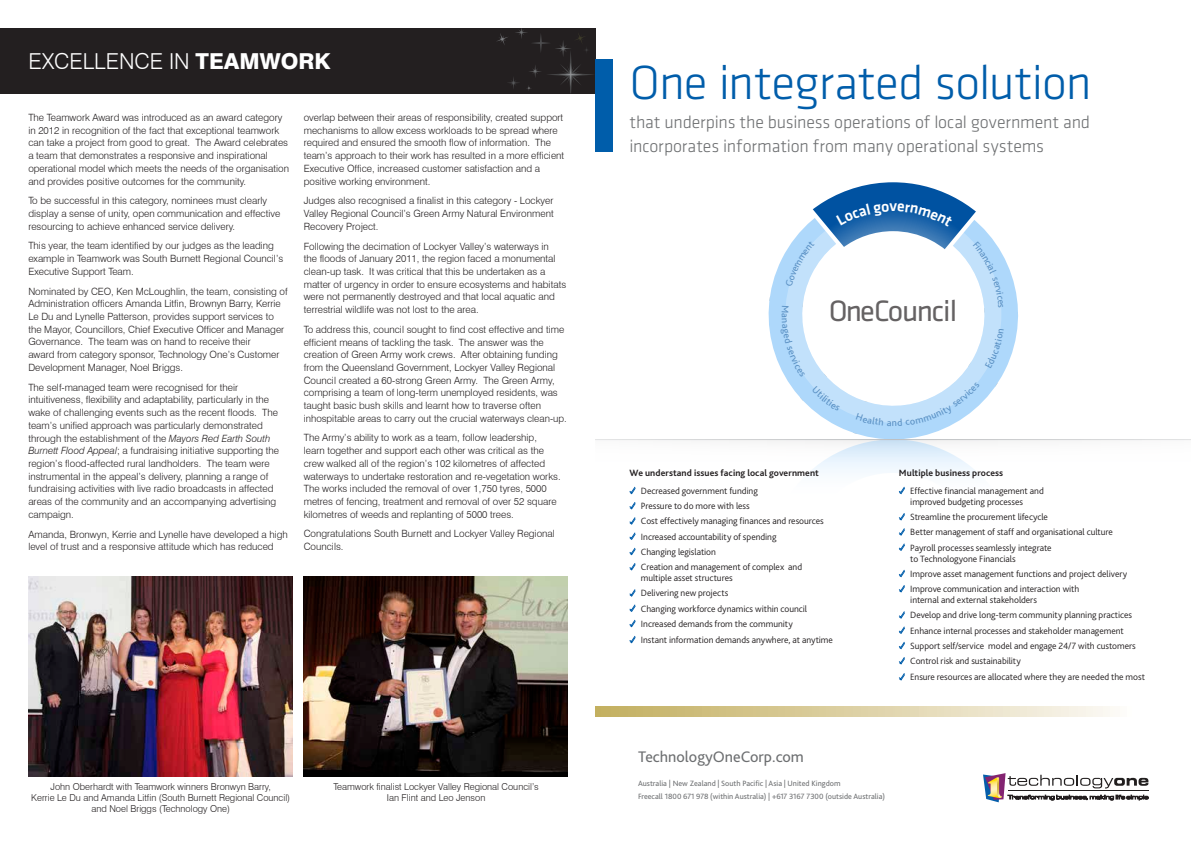
<style>
.page{position:relative;width:1191px;height:842px;background:#fff}
.page>*{position:absolute;margin:0;border:0;box-sizing:border-box;transform-origin:0 0}
.t1{font:300 49.7px "Klavika";letter-spacing:-.02em;color:#005daa}
.t2{font:30.6px "Klavika";letter-spacing:-.045em;color:#656263}
.t3{font:300 22px "Swiss 721 BT";color:#fff}
.t4{font:300 18px/24px "Klavika";letter-spacing:-.01em;color:#6d6f71}
.t5{font:16px "Bliss 2";color:#6d6f71}
.t6{font:500 15.9px "Klavika";color:#fff}
.t7{font:300 10px/12.7px "Swiss 721 BT";color:#231f20}
.t8{font:300 9.5px/15.3px "Bliss 2";letter-spacing:-.005em;color:#231f20}
.t9{font:300 9.5px/11px "Swiss 721 BT";color:#231f20;text-align:center}
.t10{font:700 9.5px "Bliss 2";letter-spacing:.01em;color:#231f20}
.t11{font:8px/13.9px "Bliss 2";color:#6d6f71}
.s1{font-weight:800}
.s2{font-style:italic}
</style>
<div class="page">
<div style="left:0;top:29px;width:595px;height:65px;background:#231f20"></div>
<svg style="left:496px;top:28px;width:99px;height:65px"></svg>
<svg style="left:595px;top:706px;width:518px;height:11px"></svg>
<div style="left:595px;top:60px;width:17px;height:92px;background:#005daa"></div>
<hr style="left:595px;top:439px;width:596px;height:1px;background:#bcbec0">
<svg style="left:629px;top:486px;width:7px;height:8px"></svg>
<svg style="left:629px;top:502px;width:7px;height:7px"></svg>
<svg style="left:629px;top:517px;width:7px;height:8px"></svg>
<svg style="left:629px;top:532px;width:7px;height:8px"></svg>
<svg style="left:629px;top:547px;width:7px;height:8px"></svg>
<svg style="left:629px;top:563px;width:7px;height:7px"></svg>
<svg style="left:629px;top:589px;width:7px;height:8px"></svg>
<svg style="left:629px;top:604px;width:7px;height:8px"></svg>
<svg style="left:629px;top:619px;width:7px;height:8px"></svg>
<svg style="left:629px;top:635px;width:7px;height:8px"></svg>
<svg style="left:898px;top:513px;width:7px;height:7px"></svg>
<svg style="left:899px;top:528px;width:6px;height:8px"></svg>
<svg style="left:898px;top:543px;width:7px;height:8px"></svg>
<svg style="left:898px;top:569px;width:7px;height:8px"></svg>
<svg style="left:898px;top:585px;width:7px;height:7px"></svg>
<svg style="left:898px;top:611px;width:7px;height:8px"></svg>
<svg style="left:898px;top:626px;width:7px;height:8px"></svg>
<svg style="left:898px;top:641px;width:7px;height:8px"></svg>
<svg style="left:898px;top:657px;width:7px;height:8px"></svg>
<svg style="left:899px;top:673px;width:6px;height:8px"></svg>
<svg style="left:983px;top:773px;width:165px;height:29px"></svg>
<img style="left:28px;top:577px;width:264px;height:199px">
<img style="left:304px;top:577px;width:263px;height:199px">
<svg style="left:760px;top:182px;width:267px;height:313px"></svg>
<h3 class="t3" style="left:28px;top:48px;width:304px">EXCELLENCE IN <span class="s1">TEAMWORK</span></h3>
<p class="t7" style="left:28px;top:111px;width:262px">The Teamwork Award was introduced as an award category in 2012 in recognition of the fact that exceptional teamwork can take a project from good to great. The Award celebrates a team that demonstrates a responsive and inspirational operational model which meets the needs of the organisation and provides positive outcomes for the community.</p>
<p class="t7" style="left:28px;top:194px;width:253px">To be successful in this category, nominees must clearly display a sense of unity, open communication and effective resourcing to achieve enhanced service delivery.</p>
<p class="t7" style="left:28px;top:239px;width:256px">This year, the team identified by our judges as the leading example in Teamwork was South Burnett Regional Council’s<br>Executive Support Team.</p>
<p class="t7" style="left:28px;top:285px;width:261px">Nominated by CEO, Ken McLoughlin, the team, consisting of Administration officers Amanda Litfin, Brownyn Barry, Kerrie Le Du and Lynelle Patterson, provides support services to the Mayor, Councillors, Chief Executive Officer and Manager Governance. The team was on hand to receive their<br>award from category sponsor, Technology One’s Customer Development Manager, Noel Briggs.</p>
<p class="t7" style="left:28px;top:381px;width:252px">The self-managed team were recognised for their intuitiveness, flexibility and adaptability, particularly in the wake of challenging events such as the recent floods. The team’s unified approach was particularly demonstrated through the establishment of the <span class="s2">Mayors Red Earth South Burnett Flood Appeal</span>; a fundraising initiative supporting the region’s flood-affected rural landholders. The team were instrumental in the appeal’s delivery, planning a range of fundraising activities with live radio broadcasts in affected areas of the community and an accompanying advertising campaign.</p>
<p class="t7" style="left:28px;top:527px;width:261px">Amanda, Bronwyn, Kerrie and Lynelle have developed a high level of trust and a responsive attitude which has reduced</p>
<p class="t7" style="left:304px;top:111px;width:262px">overlap between their areas of responsibility, created support mechanisms to allow excess workloads to be spread where required and ensured the smooth flow of information. The team’s approach to their work has resulted in a more efficient Executive Office, increased customer satisfaction and a positive working environment.</p>
<p class="t7" style="left:304px;top:194px;width:251px;text-align:justify">Judges also recognised a finalist in this category - Lockyer Valley Regional Council’s Green Army Natural Environment Recovery Project.</p>
<p class="t7" style="left:304px;top:239px;width:264px">Following the decimation of Lockyer Valley’s waterways in<br>the floods of January 2011, the region faced a monumental clean-up task. It was critical that this be undertaken as a matter of urgency in order to ensure ecosystems and habitats were not permanently destroyed and that local aquatic and terrestrial wildlife was not lost to the area.</p>
<p class="t7" style="left:304px;top:323px;width:264px">To address this, council sought to find cost effective and time efficient means of tackling the task. The answer was the creation of Green Army work crews. After obtaining funding from the Queensland Government, Lockyer Valley Regional Council created a 60-strong Green Army. The Green Army, comprising a team of long-term unemployed residents, was taught basic bush skills and learnt how to traverse often inhospitable areas to carry out the crucial waterways clean-up.</p>
<p class="t7" style="left:304px;top:431px;width:258px">The Army’s ability to work as a team, follow leadership,<br>learn together and support each other was critical as the crew walked all of the region’s 102 kilometres of affected waterways to undertake restoration and re-vegetation works.<br>The works included the removal of over 1,750 tyres, 5000 metres of fencing, treatment and removal of over 52 square kilometres of weeds and replanting of 5000 trees.</p>
<p class="t7" style="left:304px;top:527px;width:253px">Congratulations South Burnett and Lockyer Valley Regional<br>Councils.</p>
<p class="t9" style="left:31px;top:781px;width:260px">John Oberhardt with Teamwork winners Bronwyn Barry,<br>Kerrie Le Du and Amanda Litfin (South Burnett Regional Council) and Noel Briggs (Technology One)</p>
<p class="t9" style="left:333px;top:781px;width:207px">Teamwork finalist Lockyer Valley Regional Council’s<br>Ian Flint and Leo Jenson</p>
<h1 class="t1" style="left:629px;top:52px;width:463px">One integrated solution</h1>
<h3 class="t4" style="left:629px;top:110px;width:462px">that underpins the business operations of local government and incorporates information from many operational systems</h3>
<h3 class="t6" style="left:889px;top:195px;width:9px">v</h3>
<h2 class="t2" style="left:828px;top:291px;width:130px">OneCouncil</h2>
<p class="t10" style="left:629px;top:467px;width:191px">We understand issues facing local government</p>
<p class="t8" style="left:641px;top:483px;width:184px">Decreased government funding<br>Pressure to do more with less<br>Cost effectively managing finances and resources Increased accountability of spending<br>Changing legislation<br>Creation and management of complex and</p>
<p class="t8" style="left:641px;top:570px;width:194px">multiple asset structures<br>Delivering new projects<br>Changing workforce dynamics within council Increased demands from the community<br>Instant information demands anywhere, at anytime</p>
<p class="t10" style="left:899px;top:467px;width:106px">Multiple business process</p>
<p class="t8" style="left:910px;top:485px;width:135px;line-height:11px">Effective financial management and improved budgeting processes</p>
<p class="t8" style="left:910px;top:509px;width:204px">Streamline the procurement lifecycle<br>Better management of staff and organisational culture<br>Payroll processes seamlessly integrate</p>
<p class="t8" style="left:910px;top:551px;width:218px">to Technologyone Financials<br>Improve asset management functions and project delivery<br>Improve communication and interaction with</p>
<p class="t8" style="left:910px;top:592px;width:236px">internal and external stakeholders<br>Develop and drive long-term community planning practices Enhance internal processes and stakeholder management Support self/service model and engage 24/7 with customers Control risk and sustainability<br>Ensure resources are allocated where they are needed the most</p>
<h3 class="t5" style="left:638px;top:747px;width:167px">TechnologyOneCorp.com</h3>
<p class="t11" style="left:638px;top:776px;width:249px">Australia | New Zealand | South Pacific | Asia | United Kingdom<br>Freecall 1800 671 978 (within Australia) | +617 3167 7300 (outside Australia)</p>
</div>
